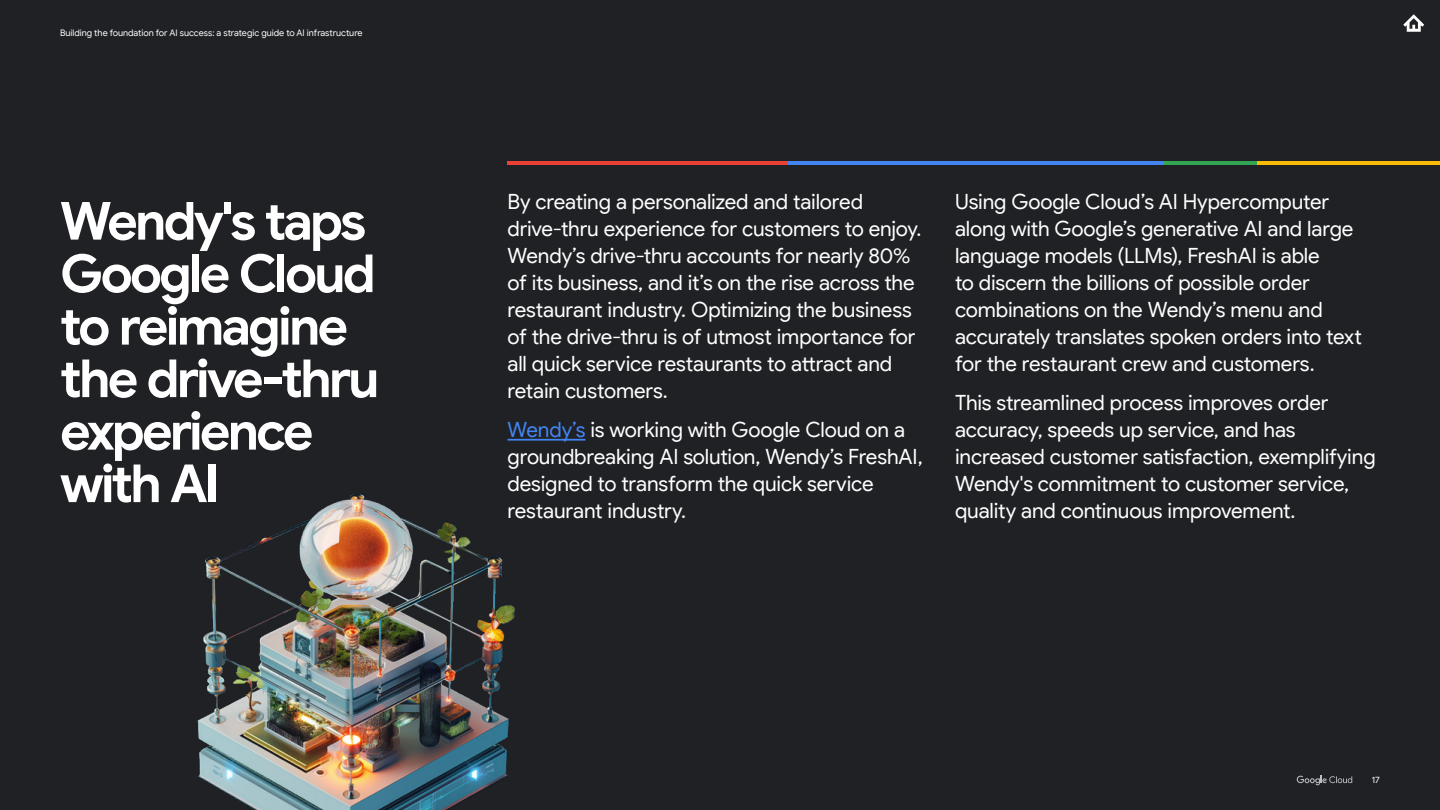
<style>
.page{position:relative;width:1440px;height:810px;background:#202124}
.page>*{position:absolute;margin:0;border:0;box-sizing:border-box;transform-origin:0 0}
.t1{font:700 52.5px/52.5px "Google Sans";letter-spacing:-.055em;color:#fff}
.t2{font:21px/27px "Google Sans Display";letter-spacing:-.005em;color:#fff}
.t3{font:9px "Google Sans";letter-spacing:-.005em;color:#fff}
.s1{color:#4285f4}
</style>
<div class="page">
<svg style="left:1403px;top:14px;width:21px;height:18px"></svg>
<hr style="left:508px;top:161px;width:281px;height:4px;background:#e84236">
<hr style="left:789px;top:161px;width:375px;height:4px;background:#4285f2">
<hr style="left:1164px;top:161px;width:94px;height:4px;background:#33a654">
<hr style="left:1258px;top:161px;width:182px;height:4px;background:#faba05">
<img style="left:197px;top:494px;width:318px;height:316px">
<hr style="left:507px;top:439px;width:78px;height:2px;background:#4285f4">
<svg style="left:1297px;top:776px;width:55px;height:9px"></svg>
<p class="t3" style="left:60px;top:27px;width:304px">Building the foundation for AI success: a strategic guide to AI infrastructure</p>
<h1 class="t1" style="left:60px;top:196px;width:321px">Wendy's taps<br>Google Cloud to reimagine the drive-thru experience with AI</h1>
<p class="t2" style="left:507px;top:188px;width:415px">By creating a personalized and tailored drive-thru experience for customers to enjoy.<br>Wendy’s drive-thru accounts for nearly 80% of its business, and it’s on the rise across the restaurant industry. Optimizing the business of the drive-thru is of utmost importance for all quick service restaurants to attract and retain customers.</p>
<p class="t2" style="left:507px;top:416px;width:417px"><span class="s1">Wendy’s</span> is working with Google Cloud on a groundbreaking AI solution, Wendy’s FreshAI, designed to transform the quick service restaurant industry.</p>
<p class="t2" style="left:955px;top:188px;width:408px">Using Google Cloud’s AI Hypercomputer along with Google’s generative AI and large language models (LLMs), FreshAI is able<br>to discern the billions of possible order combinations on the Wendy’s menu and accurately translates spoken orders into text for the restaurant crew and customers.</p>
<p class="t2" style="left:955px;top:389px;width:422px">This streamlined process improves order accuracy, speeds up service, and has increased customer satisfaction, exemplifying Wendy's commitment to customer service, quality and continuous improvement.</p>
<p class="t3" style="left:1372px;top:774px;width:10px">17</p>
</div>
